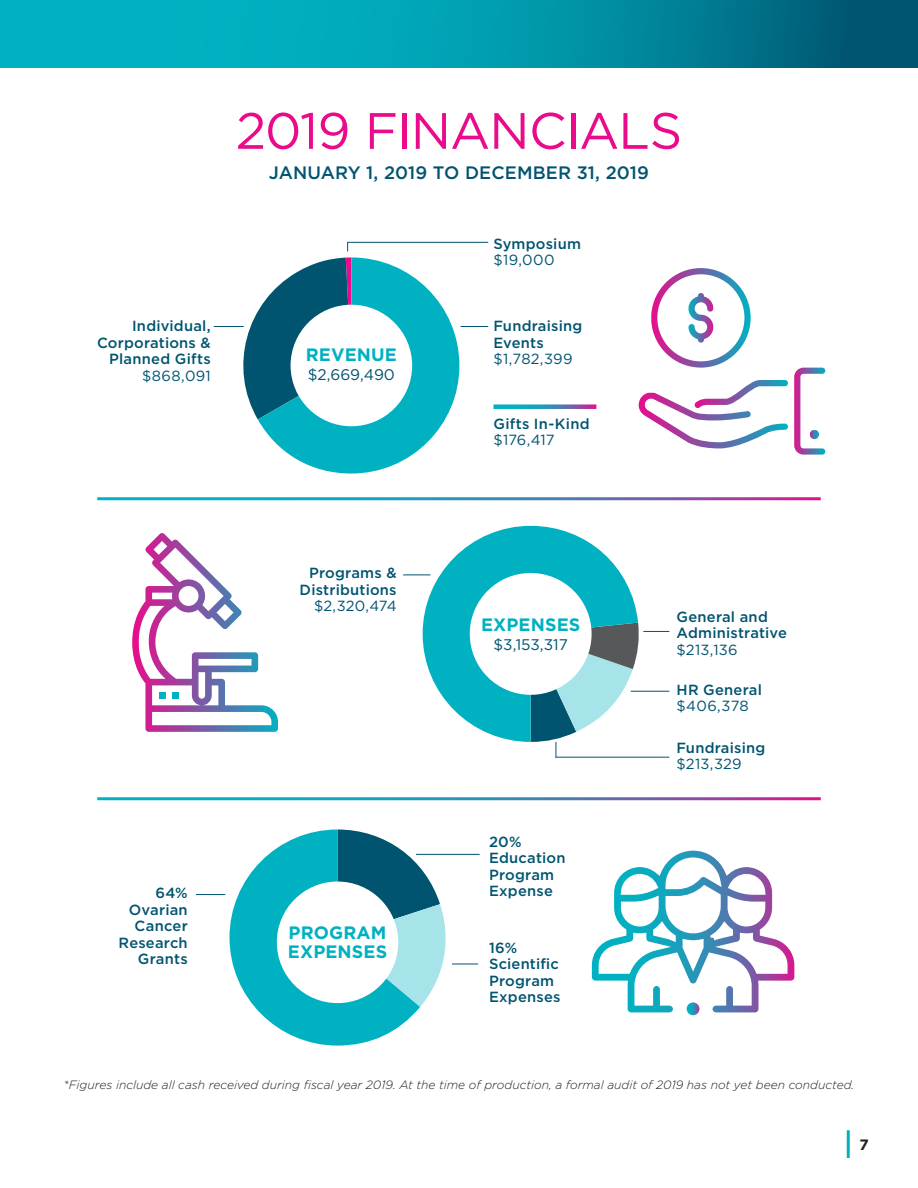
<style>
.page{position:relative;width:918px;height:1188px;background:#fff}
.page>*{position:absolute;margin:0;border:0;box-sizing:border-box;transform-origin:0 0}
.Large_Head{font:51px "Gotham";letter-spacing:-.02em;color:#ea0b8c}
.Subhead{font:500 18px "Gotham";letter-spacing:.005em;color:#005470}
.Subhead-2{font:700 18px/19.2px "Gotham";letter-spacing:.005em;color:#00b1c1}
.names{font:15.45px "Gotham";color:#005470}
.t1{font:700 15px "Gotham";color:#231f20}
.names-2{font:500 14.7px/16.5px "Gotham";letter-spacing:.015em;color:#005470}
.Text{font:italic 300 12px "Gotham";color:#231f20}
.s1{font-weight:400}
</style>
<div class="page">
<svg style="left:0;top:0;width:918px;height:68px;background:#0094a8"></svg>
<hr style="left:847px;top:1130px;width:3px;height:28px;background:#00b1c1">
<svg style="left:243px;top:257px;width:245px;height:217px"></svg>
<hr style="left:348px;top:242px;width:140px;height:1px;background:#005470">
<hr style="left:214px;top:326px;width:30px;height:1px;background:#005470">
<svg style="left:494px;top:404px;width:102px;height:5px"></svg>
<img style="left:651px;top:268px;width:100px;height:100px">
<img style="left:639px;top:393px;width:149px;height:55px">
<img style="left:688px;top:293px;width:25px;height:50px">
<img style="left:794px;top:368px;width:31px;height:87px">
<img style="left:695px;top:380px;width:93px;height:28px">
<svg style="left:810px;top:430px;width:9px;height:9px"></svg>
<svg style="left:132px;top:533px;width:146px;height:199px"></svg>
<div style="left:159px;top:692px;width:6px;height:7px;background:#00b1c1"></div>
<div style="left:172px;top:692px;width:7px;height:7px;background:#00b1c1"></div>
<svg style="left:423px;top:526px;width:215px;height:216px;fill:#00b1c1"></svg>
<div style="left:470px;top:573px;width:122px;height:122px;background:#fff;border-radius:50%"></div>
<svg style="left:403px;top:575px;width:27px;height:1px"></svg>
<svg style="left:531px;top:623px;width:138px;height:135px"></svg>
<hr style="left:556px;top:757px;width:113px;height:1px;background:#005470">
<svg style="left:196px;top:830px;width:282px;height:216px"></svg>
<hr style="left:416px;top:854px;width:64px;height:1px;background:#005470">
<svg style="left:591px;top:850px;width:204px;height:166px"></svg>
<p class="Large_Head" style="left:236px;top:98px;width:448px">2019 FINANCIALS</p>
<p class="Subhead" style="left:269px;top:161px;width:382px">JANUARY 1, 2019 TO DECEMBER 31, 2019</p>
<p class="names-2" style="left:97px;top:318px;width:115px;text-align:right">Individual,<br>Corporations &amp;<br>Planned Gifts <span class="s1">$868,091</span></p>
<p class="Subhead-2" style="left:306px;top:345px;width:93px">REVENUE</p>
<p class="names" style="left:308px;top:365px;width:89px">$2,669,490</p>
<p class="names-2" style="left:300px;top:564px;width:99px;text-align:right">Programs &amp;<br>Distributions <span class="s1">$2,320,474</span></p>
<p class="names-2" style="left:155px;top:885px;width:34px">64%</p>
<p class="names-2" style="left:119px;top:901px;width:71px;text-align:right">Ovarian<br>Cancer<br>Research<br>Grants</p>
<p class="Subhead-2" style="left:288px;top:922px;width:101px">PROGRAM<br>EXPENSES</p>
<p class="names-2" style="left:494px;top:235px;width:89px">Symposium <span class="s1">$19,000</span></p>
<p class="names-2" style="left:494px;top:318px;width:90px">Fundraising<br>Events <span class="s1">$1,782,399</span></p>
<p class="names-2" style="left:494px;top:415px;width:98px">Gifts In-Kind <span class="s1">$176,417</span></p>
<p class="Subhead-2" style="left:481px;top:615px;width:101px">EXPENSES</p>
<p class="names" style="left:493px;top:635px;width:76px">$3,153,317</p>
<p class="names-2" style="left:489px;top:833px;width:34px">20%</p>
<p class="names-2" style="left:489px;top:850px;width:78px">Education<br>Program<br>Expense</p>
<p class="names-2" style="left:489px;top:939px;width:30px">16%</p>
<p class="names-2" style="left:489px;top:956px;width:73px">Scientific<br>Program<br>Expenses</p>
<p class="names-2" style="left:676px;top:608px;width:112px">General and<br>Administrative <span class="s1">$213,136</span></p>
<p class="names-2" style="left:676px;top:681px;width:87px">HR General <span class="s1">$406,378</span></p>
<p class="names-2" style="left:676px;top:739px;width:90px">Fundraising <span class="s1">$213,329</span></p>
<p class="Text" style="left:64px;top:1077px;width:792px">*Figures include all cash received during fiscal year 2019. At the time of production, a formal audit of 2019 has not yet been conducted.</p>
<p class="t1" style="left:859px;top:1135px;width:11px">7</p>
</div>
